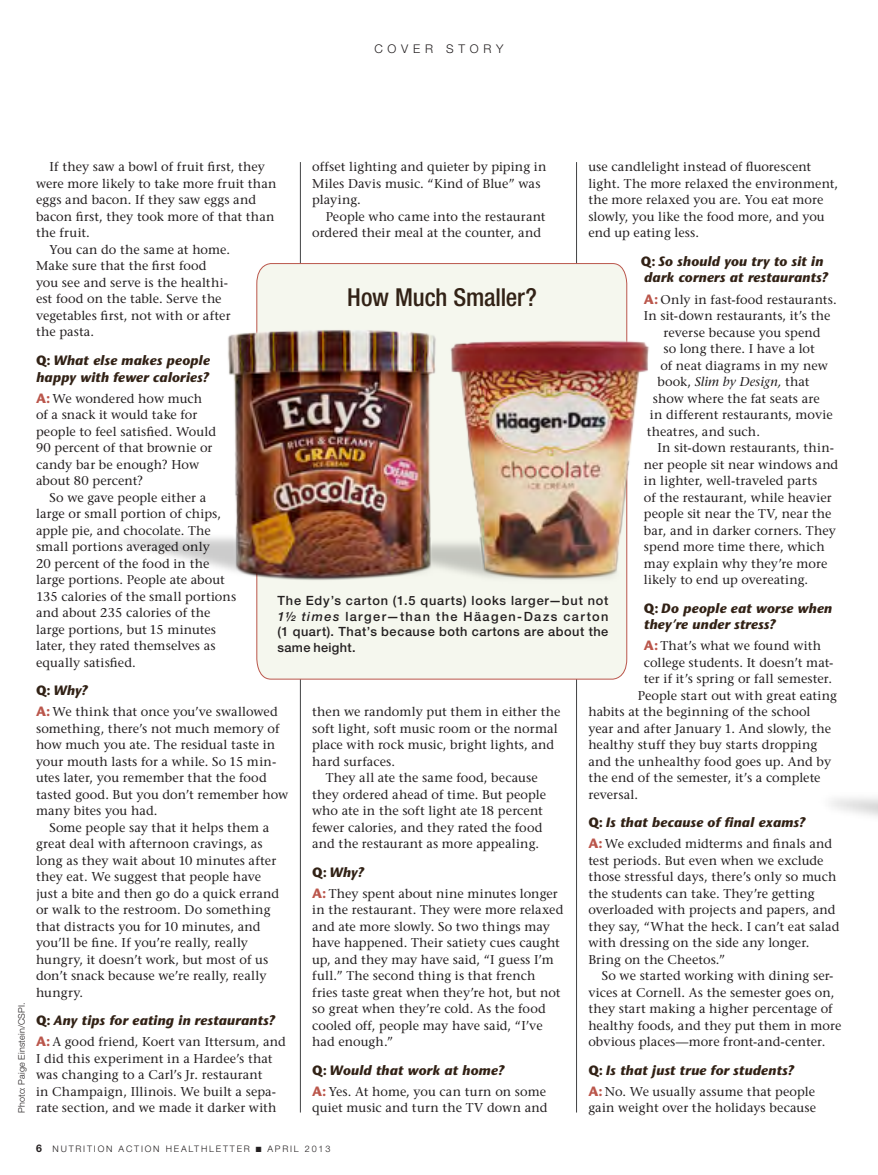
<style>
.page{position:relative;width:878px;height:1175px;background:#fff}
.page>*{position:absolute;margin:0;border:0;box-sizing:border-box;transform-origin:0 0}
.CS_Body_2{font:500 condensed 24.75px "Helvetica Neue LT Std";letter-spacing:-.005em;color:#322216}
.CS_Question{font:italic 700 13.5px/16.5px "Stone Sans Std";letter-spacing:.01em;color:#322216}
.Answer_First_Paragra{font:500 12.75px/16.5px "Stone Serif Std";letter-spacing:.005em;color:#231f20}
.CS_Body_2-2{font:500 12.75px/16.5px "Stone Serif Std";letter-spacing:.005em;color:#231f20}
.CS_CAPTION{font:500 12.75px/15.8px "Helvetica Neue LT Std";letter-spacing:.04em;color:#231f20;text-align:justify}
.Answer_First_Paragra-2{font:italic 500 12.75px "Stone Serif Std";color:#231f20}
.t1{font:300 12px "Helvetica Neue LT Std";letter-spacing:.4em;color:#231f20}
.Box_2{font:300 9px "Helvetica Neue LT Std";letter-spacing:.2em;color:#231f20}
.Box_2-2{font:300 9px "Helvetica Neue LT Std";letter-spacing:.02em;color:#231f20}
.s1{font-style:normal}
.s2{font-family:"Stone Sans Std";font-weight:700;font-size:13.5px;color:#ba564b}
.s3{font-style:italic}
.s4{font-weight:700;font-size:10.5px}
</style>
<div class="page">
<hr style="left:576px;top:162px;width:1px;height:950px;background:#414243">
<hr style="left:300px;top:162px;width:1px;height:950px;background:#414243">
<div style="left:256px;top:263px;width:371px;height:417px;background:#f5f7ee"></div>
<img style="left:120px;top:324px;width:529px;height:259px">
<p class="t1" style="left:374px;top:41px;width:131px">COVER STORY</p>
<p class="Box_2-2" style="left:16px;top:1113px;width:112px;rotate:-90deg">Photo: Paige Einstein/CSPI.</p>
<p class="CS_Body_2-2" style="left:36px;top:159px;width:242px;text-indent:14px">If they saw a bowl of fruit first, they were more likely to take more fruit than eggs and bacon. If they saw eggs and bacon first, they took more of that than the fruit.</p>
<p class="CS_Body_2-2" style="left:36px;top:241px;width:196px;text-indent:14px">You can do the same at home.<br>Make sure that the first food you see and serve is the healthi&shy;est food on the table. Serve the vegetables first, not with or after the pasta.</p>
<p class="CS_Question" style="left:36px;top:352px;width:175px"><span class="s1">Q:</span> What else makes people happy with fewer calories?</p>
<p class="Answer_First_Paragra" style="left:36px;top:390px;width:182px"><span class="s2">A:</span> We wondered how much of a snack it would take for people to feel satisfied. Would<br>90 percent of that brownie or candy bar be enough? How about 80 percent?</p>
<p class="CS_Body_2-2" style="left:36px;top:489px;width:202px;text-indent:14px">So we gave people either a large or small portion of chips, apple pie, and chocolate. The small portions averaged only<br>20 percent of the food in the large portions. People ate about<br>135 calories of the small portions and about 235 calories of the large portions, but 15 minutes later, they rated themselves as equally satisfied.</p>
<p class="CS_Question" style="left:36px;top:682px;width:53px"><span class="s1">Q:</span> Why?</p>
<p class="Answer_First_Paragra" style="left:36px;top:703px;width:254px"><span class="s2">A:</span> We think that once you’ve swallowed something, there’s not much memory of how much you ate. The residual taste in your mouth lasts for a while. So 15 min&shy;utes later, you remember that the food tasted good. But you don’t remember how many bites you had.</p>
<p class="CS_Body_2-2" style="left:36px;top:819px;width:245px;text-indent:14px">Some people say that it helps them a great deal with afternoon cravings, as long as they wait about 10 minutes after they eat. We suggest that people have just a bite and then go do a quick errand or walk to the restroom. Do something that distracts you for 10 minutes, and you’ll be fine. If you’re really, really hungry, it doesn’t work, but most of us don’t snack because we’re really, really hungry.</p>
<p class="CS_Question" style="left:36px;top:1012px;width:240px"><span class="s1">Q:</span> Any tips for eating in restaurants?</p>
<p class="Answer_First_Paragra" style="left:36px;top:1033px;width:251px"><span class="s2">A:</span>A good friend, Koert van Ittersum, and I did this experiment in a Hardee’s that was changing to a Carl’s Jr. restaurant<br>in Champaign, Illinois. We built a sepa-</p>
<p class="Answer_First_Paragra" style="left:312px;top:159px;width:236px">offset lighting and quieter by piping in<br>Miles Davis music. “Kind of Blue” was playing.</p>
<p class="CS_Body_2-2" style="left:312px;top:208px;width:235px;text-indent:14px">People who came into the restaurant ordered their meal at the counter, and</p>
<p class="Answer_First_Paragra" style="left:588px;top:159px;width:251px">use candlelight instead of fluorescent light. The more relaxed the environment, the more relaxed you are. You eat more slowly, you like the food more, and you end up eating less.</p>
<p class="CS_Question" style="left:640px;top:253px;width:188px"><span class="s1">Q:</span> So should you try to sit in dark corners at restaurants?</p>
<p class="Answer_First_Paragra" style="left:644px;top:291px;width:194px"><span class="s2">A:</span> Only in fast-food restaurants.</p>
<p class="Answer_First_Paragra" style="left:644px;top:307px;width:188px">In sit-down restaurants, it’s the</p>
<p class="Answer_First_Paragra" style="left:663px;top:324px;width:159px">reverse because you spend</p>
<p class="Answer_First_Paragra" style="left:663px;top:340px;width:153px">so long there. I have a lot</p>
<p class="Answer_First_Paragra" style="left:660px;top:357px;width:169px">of neat diagrams in my new</p>
<p class="Answer_First_Paragra-2" style="left:657px;top:374px;width:154px"><span class="s1">book,</span> Slim by Design, <span class="s1">that</span></p>
<p class="Answer_First_Paragra" style="left:653px;top:390px;width:169px">show where the fat seats are</p>
<p class="Answer_First_Paragra" style="left:650px;top:406px;width:184px">in different restaurants, movie</p>
<p class="Answer_First_Paragra" style="left:647px;top:423px;width:115px">theatres, and such.</p>
<p class="CS_Body_2-2" style="left:644px;top:439px;width:196px;text-indent:14px">In sit-down restaurants, thin&shy;ner people sit near windows and in lighter, well-traveled parts<br>of the restaurant, while heavier people sit near the TV, near the bar, and in darker corners. They spend more time there, which may explain why they’re more likely to end up overeating.</p>
<p class="CS_Question" style="left:644px;top:599px;width:189px"><span class="s1">Q:</span> Do people eat worse when they’re under stress?</p>
<p class="Answer_First_Paragra" style="left:644px;top:637px;width:179px"><span class="s2">A:</span> That’s what we found with</p>
<p class="Answer_First_Paragra" style="left:644px;top:654px;width:191px">college students. It doesn’t mat-</p>
<p class="Answer_First_Paragra" style="left:644px;top:670px;width:190px">ter if it’s spring or fall semester.</p>
<p class="Answer_First_Paragra" style="left:637px;top:687px;width:201px">People start out with great eating</p>
<p class="Answer_First_Paragra" style="left:588px;top:703px;width:224px">habits at the beginning of the school</p>
<p class="Answer_First_Paragra" style="left:588px;top:720px;width:244px">year and after January 1. And slowly, the</p>
<p class="Answer_First_Paragra" style="left:588px;top:736px;width:230px">healthy stuff they buy starts dropping</p>
<p class="Answer_First_Paragra" style="left:588px;top:753px;width:244px">and the unhealthy food goes up. And by</p>
<p class="Answer_First_Paragra" style="left:588px;top:769px;width:234px">the end of the semester, it’s a complete</p>
<p class="Answer_First_Paragra" style="left:588px;top:786px;width:51px">reversal.</p>
<p class="CS_Question" style="left:588px;top:814px;width:218px"><span class="s1">Q:</span> Is that because of final exams?</p>
<p class="Answer_First_Paragra" style="left:588px;top:835px;width:252px"><span class="s2">A:</span> We excluded midterms and finals and test periods. But even when we exclude those stressful days, there’s only so much the students can take. They’re getting overloaded with projects and papers, and they say, “What the heck. I can’t eat salad with dressing on the side any longer.<br>Bring on the Cheetos.”</p>
<p class="CS_Body_2-2" style="left:588px;top:967px;width:254px;text-indent:14px">So we started working with dining ser&shy;vices at Cornell. As the semester goes on, they start making a higher percentage of healthy foods, and they put them in more obvious places—more front-and-center.</p>
<p class="CS_Question" style="left:588px;top:1061px;width:207px"><span class="s1">Q:</span> Is that just true for students?</p>
<p class="Answer_First_Paragra" style="left:588px;top:1083px;width:229px"><span class="s2">A:</span> No. We usually assume that people gain weight over the holidays because</p>
<p class="CS_Body_2" style="left:347px;top:282px;width:191px">How Much Smaller?</p>
<p class="CS_CAPTION" style="left:277px;top:592px;width:332px">The Edy’s carton (1.5 quarts) looks larger—but not <span class="s3">1½ times</span> larger—than the Häagen-Dazs carton (1 quart). That’s because both cartons are about the same height.</p>
<p class="CS_Body_2-2" style="left:312px;top:703px;width:250px">then we randomly put them in either the soft light, soft music room or the normal place with rock music, bright lights, and hard surfaces.</p>
<p class="CS_Body_2-2" style="left:312px;top:769px;width:235px;text-align:center">They all ate the same food, because they ordered ahead of time. But people who ate in the soft light ate 18 percent fewer calories, and they rated the food and the restaurant as more appealing.</p>
<p class="CS_Question" style="left:312px;top:863px;width:53px"><span class="s1">Q:</span> Why?</p>
<p class="Answer_First_Paragra" style="left:312px;top:885px;width:253px"><span class="s2">A:</span> They spent about nine minutes longer in the restaurant. They were more relaxed and ate more slowly. So two things may have happened. Their satiety cues caught up, and they may have said, “I guess I’m full.” The second thing is that french fries taste great when they’re hot, but not so great when they’re cold. As the food cooled off, people may have said, “I’ve had enough.”</p>
<p class="CS_Question" style="left:312px;top:1061px;width:193px"><span class="s1">Q:</span> Would that work at home?</p>
<p class="Answer_First_Paragra" style="left:312px;top:1083px;width:237px"><span class="s2">A:</span> Yes. At home, you can turn on some quiet music and turn the TV down and</p>
<p class="Answer_First_Paragra" style="left:36px;top:1099px;width:242px">rate section, and we made it darker with</p>
<p class="Box_2" style="left:36px;top:1143px;width:296px"><span class="s4">6</span> NUTRITION ACTION HEALTHLETTER ■ APRIL 2013</p>
</div>
